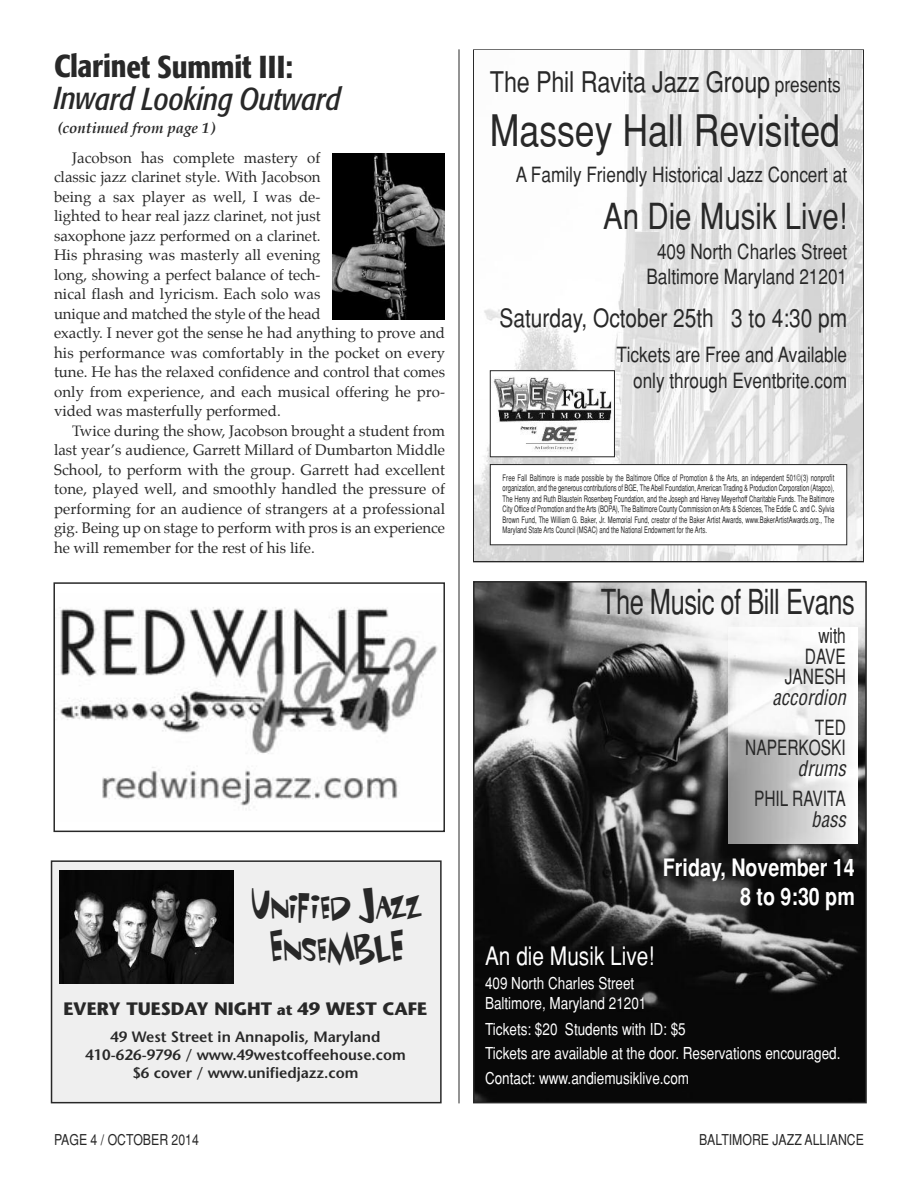
<style>
.page{position:relative;width:918px;height:1188px;background:#fff}
.page>*{position:absolute;margin:0;border:0;box-sizing:border-box;transform-origin:0 0}
.t1{font:44.1px "Funhouse";color:#282828;scale:.71 1}
.t2{font:condensed 43.5px "Helvetica";color:#282828}
.t3{font:condensed 36px "Helvetica";color:#282828}
.t4{font:condensed 34.5px "Helvetica";letter-spacing:-.015em;color:#282828;scale:.9 1}
.t5{font:italic condensed 31.5px "Formata";letter-spacing:-.01em;color:#282828}
.t6{font:500 condensed 31.5px "Formata";letter-spacing:-.01em;color:#282828}
.t7{font:31.5px/42px "Funhouse";letter-spacing:-.095em;color:#282828;scale:.71 1}
.t8{font:condensed 28.5px "Helvetica";letter-spacing:-.005em;color:#282828}
.t9{font:condensed 25.5px "Helvetica";color:#282828}
.t10{font:condensed 25.5px "Helvetica";color:#fff}
.t11{font:700 condensed 24px "Helvetica";color:#fff}
.t12{font:condensed 21px/24.9px "Helvetica";color:#282828;text-align:center}
.t13{font:condensed 21px/20.7px "Helvetica";color:#282828;text-align:right;scale:.9 1}
.t14{font:italic condensed 21px "Helvetica";color:#282828;scale:.9 1}
.t15{font:700 18px "Stone Sans";color:#282828}
.t16{font:condensed 16.5px/24.3px "Helvetica";color:#fff}
.t17{font:15px/19.5px "Palatino";color:#282828}
.t18{font:600 15px/18px "Stone Sans";color:#282828;text-align:center}
.t19{font:condensed 15px "Helvetica";color:#282828}
.t20{font:italic 700 15px "Palatino";color:#282828}
.t21{font:condensed 9px/10.5px "Helvetica";color:#282828;text-align:justify;scale:.8 1}
.s1{font-size:21px}
.s2{font-size:37.8px}
.s3{font-size:44.1px}
.s4{font-size:15px}
</style>
<div class="page">
<hr style="left:459px;top:49px;width:1px;height:1054px;background:#282828">
<img style="left:475px;top:51px;width:387px;height:510px">
<div style="left:491px;top:465px;width:355px;height:79px;background:#fff"></div>
<div style="left:490px;top:464px;width:357px;height:81px;border:1px solid #282828"></div>
<div style="left:491px;top:371px;width:123px;height:85px;background:#fff"></div>
<img style="left:493px;top:377px;width:120px;height:75px">
<div style="left:490px;top:370px;width:125px;height:87px;border:1px solid #282828"></div>
<img style="left:476px;top:584px;width:388px;height:516px">
<div style="left:473px;top:581px;width:394px;height:522px;border:2px solid #282828"></div>
<img style="left:729px;top:628px;width:129px;height:215px">
<div style="left:52px;top:862px;width:388px;height:240px;background:#efefef"></div>
<div style="left:51px;top:860px;width:391px;height:243px;border:2px solid #282828"></div>
<img style="left:60px;top:871px;width:173px;height:112px">
<img style="left:60px;top:607px;width:378px;height:199px">
<div style="left:53px;top:582px;width:392px;height:250px;border:2px solid #282828"></div>
<img style="left:333px;top:154px;width:112px;height:166px">
<h3 class="t6" style="left:54px;top:54px;width:241px">Clarinet Summit III:</h3>
<h3 class="t5" style="left:54px;top:86px;width:288px">Inward Looking Outward</h3>
<p class="t20" style="left:58px;top:120px;width:158px">(continued from page 1)</p>
<p class="t17" style="left:54px;top:149px;width:393px;text-indent:18px">Jacobson has complete mastery of<br>classic jazz clarinet style. With Jacobson<br>being a sax player as well, I was de-<br>lighted to hear real jazz clarinet, not just<br>saxophone jazz performed on a clarinet.<br>His phrasing was masterly all evening<br>long, showing a perfect balance of tech-<br>nical flash and lyricism. Each solo was<br>unique and matched the style of the head<br>exactly. I never got the sense he had anything to prove and his performance was comfortably in the pocket on every tune. He has the relaxed confidence and control that comes only from experience, and each musical offering he pro&shy;vided was masterfully performed.</p>
<p class="t17" style="left:54px;top:422px;width:393px;text-align:justify;text-indent:18px">Twice during the show, Jacobson brought a student from last year’s audience, Garrett Millard of Dumbarton Middle School, to perform with the group. Garrett had excellent tone, played well, and smoothly handled the pressure of performing for an audience of strangers at a professional gig. Being up on stage to perform with pros is an experience he will remember for the rest of his life.</p>
<h3 class="t8" style="left:490px;top:65px;width:352px">The Phil Ravita Jazz Group <span class="s1">presents</span></h3>
<h2 class="t2" style="left:490px;top:105px;width:352px">Massey Hall Revisited</h2>
<h3 class="t12" style="left:516px;top:162px;width:333px">A Family Friendly Historical Jazz Concert at</h3>
<h3 class="t3" style="left:603px;top:196px;width:246px">An Die Musik Live!</h3>
<h3 class="t12" style="left:647px;top:239px;width:202px">409 North Charles Street<br>Baltimore Maryland 21201</h3>
<h3 class="t9" style="left:500px;top:303px;width:349px">Saturday, October 25th 3 to 4:30 pm</h3>
<h3 class="t12" style="left:617px;top:342px;width:232px;line-height:26.4px;text-align:right">Tickets are Free and Available only through Eventbrite.com</h3>
<p class="t21" style="left:503px;top:472px;width:416px">Free Fall Baltimore is made possible by the Baltimore Office of Promotion &amp; the Arts, an independent 501©(3) nonprofit organization, and the generous contributions of BGE, The Abell Foundation, American Trading &amp; Production Corporation (Atapco), The Henry and Ruth Blaustein Rosenberg Foundation, and the Joseph and Harvey Meyerhoff Charitable Funds. The Baltimore City Office of Promotion and the Arts (BOPA), The Baltimore County Commission on Arts &amp; Sciences, The Eddie C. and C. Sylvia Brown Fund, The William G. Baker, Jr. Memorial Fund, creator of the Baker Artist Awards, www.BakerArtistAwards.org., The Maryland State Arts Council (MSAC) and the National Endowment for the Arts.</p>
<h3 class="t4" style="left:601px;top:582px;width:284px">The Music of Bill Evans</h3>
<h3 class="t13" style="left:785px;top:625px;width:69px">with<br>DAVE<br>JANESH</h3>
<h3 class="t14" style="left:772px;top:686px;width:83px">accordion</h3>
<h3 class="t13" style="left:745px;top:717px;width:113px">TED<br>NAPERKOSKI</h3>
<h3 class="t14" style="left:798px;top:757px;width:55px">drums</h3>
<h3 class="t13" style="left:754px;top:788px;width:103px">PHIL RAVITA</h3>
<h3 class="t14" style="left:811px;top:807px;width:40px">bass</h3>
<h3 class="t11" style="left:663px;top:854px;width:193px">Friday, November 14</h3>
<h3 class="t7" style="left:268px;top:886px;width:220px">NIFIED <span class="s2">J</span>AZZ<br><span class="s3">E</span>NSEMBL<span class="s3">E</span></h3>
<p class="t15" style="left:64px;top:1002px;width:365px">EVERY TUESDAY NIGHT <span class="s4">at</span> 49 WEST CAFE</p>
<p class="t18" style="left:85px;top:1030px;width:322px">49 West Street in Annapolis, Maryland<br>410-626-9796 / www.49westcoffeehouse.com $6 cover / www.unifiedjazz.com</p>
<h1 class="t1" style="left:250px;top:877px;width:32px">U</h1>
<h3 class="t11" style="left:740px;top:883px;width:116px">8 to 9:30 pm</h3>
<h3 class="t10" style="left:485px;top:941px;width:171px">An die Musik Live!</h3>
<p class="t16" style="left:485px;top:974px;width:163px;line-height:19.5px">409 North Charles Street<br>Baltimore, Maryland 21201</p>
<p class="t16" style="left:485px;top:1017px;width:357px">Tickets: $20 Students with ID: $5<br>Tickets are available at the door. Reservations encouraged.<br>Contact: www.andiemusiklive.com</p>
<p class="t19" style="left:54px;top:1131px;width:146px">PAGE 4 / OCTOBER 2014</p>
<p class="t19" style="left:699px;top:1131px;width:166px">BALTIMORE JAZZ ALLIANCE</p>
</div>
